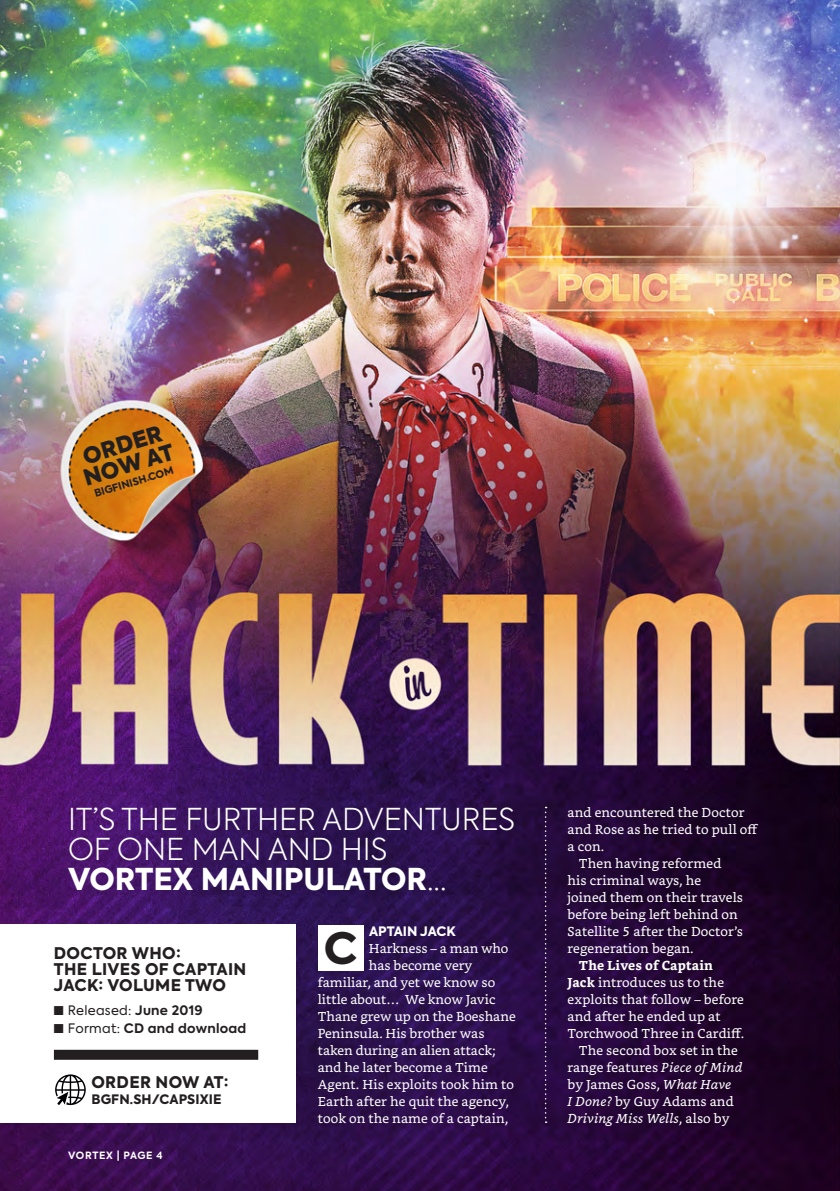
<style>
.page{position:relative;width:840px;height:1191px;background:#fff}
.page>*{position:absolute;margin:0;border:0;box-sizing:border-box;transform-origin:0 0}
.t1{font:800 43px "Axiforma";color:#231f20}
.t2{font:300 30px/30px "Axiforma";color:#fff}
.t3{font:900 22.2px/20.4px "Axiforma";color:#231f20}
.t4{font:800 16px/16px "Axiforma";letter-spacing:.02em;color:#231f20}
.t5{font:13px/17px "Bookerly";letter-spacing:.01em;color:#fff}
.t6{font:700 13px "Axiforma";letter-spacing:.02em;color:#231f20}
.t7{font:13px "Axiforma";letter-spacing:.02em;color:#231f20}
.t8{font:800 13px "Axiforma";letter-spacing:.01em;color:#231f20}
.t9{font:800 13px "Axiforma";color:#fff}
.t10{font:800 10.2px "Axiforma";color:#231f20}
.t11{font:700 10px "Axiforma";letter-spacing:.065em;color:#fff}
.s1{font-weight:800}
.s2{font-weight:700}
.s3{font-weight:400}
.s4{font-style:italic}
</style>
<div class="page">
<img style="left:0;top:0;width:839px;height:1191px">
<div style="left:317px;top:925px;width:46px;height:45px;background:#fff"></div>
<div style="left:0;top:924px;width:295px;height:199px;background:#fff"></div>
<div style="left:54px;top:1049px;width:204px;height:10px;background:#231f20"></div>
<svg style="left:544px;top:806px;width:2px;height:317px"></svg>
<svg style="left:55px;top:1074px;width:31px;height:31px"></svg>
<p class="t3" style="left:75px;top:449px;width:95px;rotate:-17deg">ORDER<br>NOW AT</p>
<p class="t10" style="left:92px;top:487px;width:84px;rotate:-17deg">BIGFINISH.COM</p>
<p class="t2" style="left:68px;top:803px;width:448px">IT’S THE FURTHER ADVENTURES<br>OF ONE MAN AND HIS<br><span class="s1">VORTEX MANIPULATOR</span>...</p>
<p class="t4" style="left:54px;top:945px;width:194px">DOCTOR WHO:<br>THE LIVES OF CAPTAIN<br>JACK: VOLUME TWO</p>
<p class="t7" style="left:54px;top:1002px;width:150px">■ Released: <span class="s2">June 2019</span></p>
<p class="t6" style="left:54px;top:1019px;width:194px">■ <span class="s3">Format:</span> CD and download</p>
<p class="t4" style="left:91px;top:1074px;width:139px">ORDER NOW AT:</p>
<p class="t8" style="left:91px;top:1090px;width:131px">BGFN.SH/CAPSIXIE</p>
<p class="t11" style="left:68px;top:1148px;width:96px">VORTEX | PAGE 4</p>
<p class="t9" style="left:369px;top:922px;width:88px">APTAIN JACK</p>
<p class="t5" style="left:369px;top:939px;width:141px">Harkness – a man who</p>
<p class="t5" style="left:369px;top:956px;width:105px">has become very</p>
<p class="t5" style="left:317px;top:973px;width:179px">familiar, and yet we know so</p>
<p class="t5" style="left:317px;top:990px;width:179px">little about… We know Javic</p>
<p class="t5" style="left:317px;top:1007px;width:199px">Thane grew up on the Boeshane</p>
<p class="t5" style="left:317px;top:1024px;width:168px">Peninsula. His brother was</p>
<p class="t5" style="left:317px;top:1041px;width:179px">taken during an alien attack;</p>
<p class="t5" style="left:317px;top:1058px;width:171px">and he later become a Time</p>
<p class="t5" style="left:317px;top:1075px;width:197px">Agent. His exploits took him to</p>
<p class="t5" style="left:317px;top:1092px;width:192px">Earth after he quit the agency,</p>
<p class="t5" style="left:317px;top:1109px;width:192px">took on the name of a captain,</p>
<p class="t1" style="left:323px;top:918px;width:35px">C</p>
<p class="t5" style="left:567px;top:803px;width:192px">and encountered the Doctor and Rose as he tried to pull off a con.</p>
<p class="t5" style="left:567px;top:854px;width:177px;text-indent:11px">Then having reformed his criminal ways, he joined them on their travels before being left behind on<br>Satellite 5 after the Doctor’s regeneration began.</p>
<p class="t5" style="left:567px;top:956px;width:178px;text-indent:11px"><span class="s2">The Lives of Captain<br>Jack</span> introduces us to the exploits that follow – before and after he ended up at<br>Torchwood Three in Cardiff.</p>
<p class="t5" style="left:567px;top:1041px;width:176px;text-indent:11px">The second box set in the range features <span class="s4">Piece of Mind </span>by James Goss, <span class="s4">What Have<br>I Done?</span> by Guy Adams and<br><span class="s4">Driving Miss Wells</span>, also by</p>
</div>
